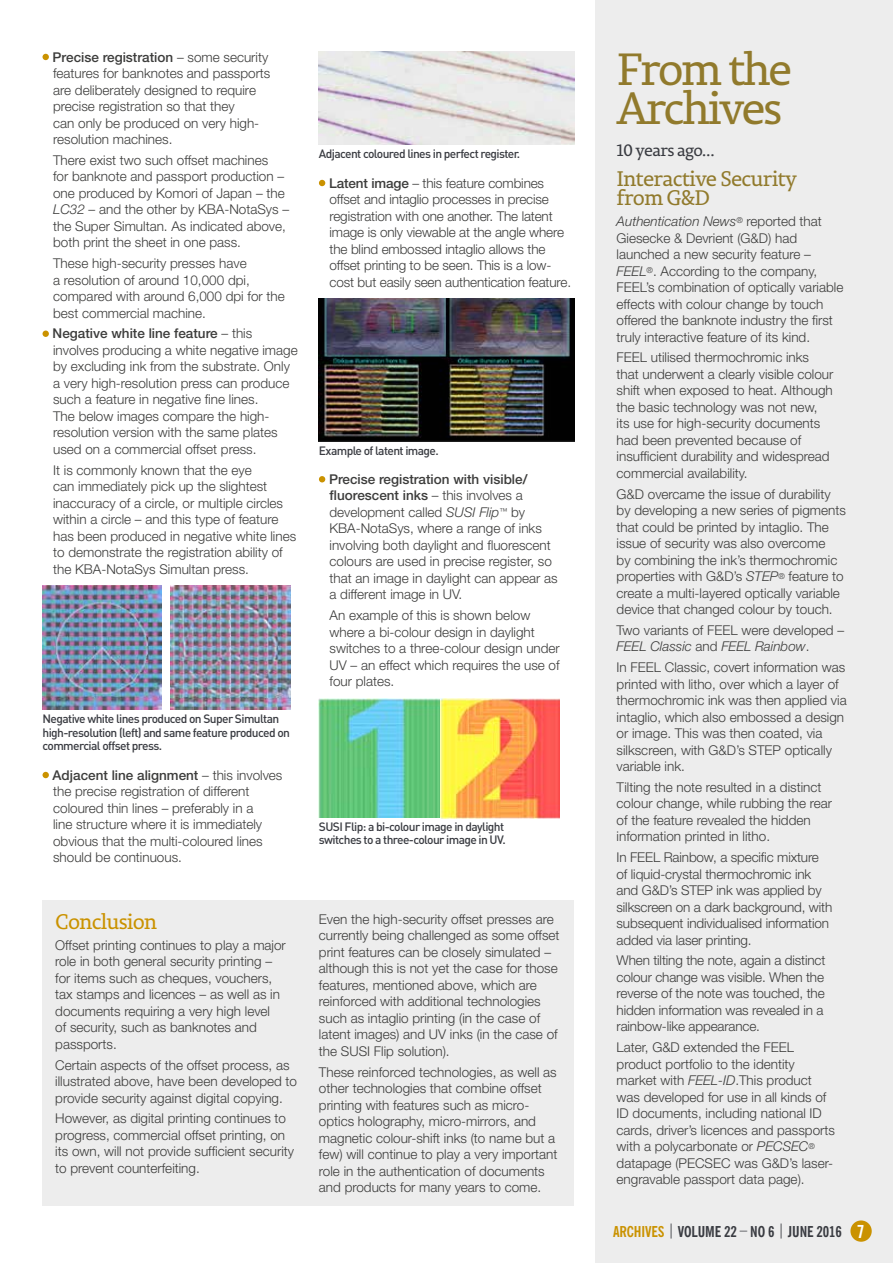
<style>
.page{position:relative;width:893px;height:1263px;background:#fff}
.page>*{position:absolute;margin:0;border:0;box-sizing:border-box;transform-origin:0 0}
.t1{font:45px/39px "Permian Slab Serif Typeface";letter-spacing:-.065em;color:#917a2c}
.t2{font:21px/19.5px "Permian Slab Serif Typeface";letter-spacing:-.04em;color:#917a2c}
.t3{font:21px "Permian Slab Serif Typeface";letter-spacing:-.045em;color:#ca9200}
.t4{font:16.5px "Permian Slab Serif Typeface";letter-spacing:-.04em;color:#393b41}
.t5{font:700 condensed 15px "News Gothic BT";letter-spacing:-.01em;color:#393b41}
.t6{font:300 13.5px/16.5px "Helvetica Neue";color:#3c3c3b}
.t7{font:500 12px/13.5px "DIN";letter-spacing:-.05em;color:#393b41}
.s1{font-weight:500}
.s2{font-style:italic}
.s3{color:#ca9200}
.s4{font-weight:400}
.s5{font-size:18px;color:#fff}
</style>
<div class="page">
<div style="left:595px;top:0;width:298px;height:1263px;background:#ededed"></div>
<div style="left:850px;top:1220px;width:22px;height:22px;background:#ca9200;border-radius:50%"></div>
<div style="left:43px;top:900px;width:531px;height:305px;background:#ededed"></div>
<svg style="left:43px;top:54px;width:6px;height:6px"></svg>
<svg style="left:43px;top:331px;width:6px;height:6px"></svg>
<img style="left:43px;top:586px;width:119px;height:124px">
<img style="left:171px;top:586px;width:119px;height:124px">
<svg style="left:43px;top:772px;width:6px;height:6px"></svg>
<img style="left:319px;top:51px;width:255px;height:94px">
<svg style="left:319px;top:180px;width:6px;height:6px"></svg>
<img style="left:319px;top:299px;width:255px;height:142px">
<svg style="left:319px;top:476px;width:6px;height:6px"></svg>
<img style="left:319px;top:698px;width:241px;height:120px">
<p class="t6" style="left:53px;top:48px;width:219px"><span class="s1">Precise registration</span> – some security features for banknotes and passports are deliberately designed to require precise registration so that they<br>can only be produced on very high&shy;resolution machines.</p>
<p class="t6" style="left:53px;top:152px;width:237px">There exist two such offset machines<br>for banknote and passport production – one produced by Komori of Japan – the <span class="s2">LC32</span> – and the other by KBA-NotaSys – the Super Simultan. As indicated above, both print the sheet in one pass.</p>
<p class="t6" style="left:53px;top:255px;width:233px">These high-security presses have<br>a resolution of around 10,000 dpi, compared with around 6,000 dpi for the best commercial machine.</p>
<p class="t6" style="left:53px;top:325px;width:247px"><span class="s1">Negative white line feature</span> – this involves producing a white negative image by excluding ink from the substrate. Only a very high-resolution press can produce such a feature in negative fine lines.<br>The below images compare the high&shy;resolution version with the same plates used on a commercial offset press.</p>
<p class="t6" style="left:53px;top:461px;width:245px">It is commonly known that the eye<br>can immediately pick up the slightest inaccuracy of a circle, or multiple circles within a circle – and this type of feature has been produced in negative white lines to demonstrate the registration ability of the KBA-NotaSys Simultan press.</p>
<p class="t7" style="left:43px;top:712px;width:249px">Negative white lines produced on Super Simultan high-resolution (left) and same feature produced on commercial offset press.</p>
<p class="t6" style="left:53px;top:766px;width:231px"><span class="s1">Adjacent line alignment</span> – this involves the precise registration of different coloured thin lines – preferably in a<br>line structure where it is immediately obvious that the multi-coloured lines should be continuous.</p>
<h2 class="t3" style="left:55px;top:905px;width:104px">Conclusion</h2>
<p class="t6" style="left:55px;top:936px;width:232px">Offset printing continues to play a major role in both general security printing – for items such as cheques, vouchers, tax stamps and licences – as well as in documents requiring a very high level<br>of security, such as banknotes and passports.</p>
<p class="t6" style="left:55px;top:1056px;width:243px">Certain aspects of the offset process, as illustrated above, have been developed to provide security against digital copying.</p>
<p class="t6" style="left:55px;top:1110px;width:240px">However, as digital printing continues to progress, commercial offset printing, on its own, will not provide sufficient security to prevent counterfeiting.</p>
<p class="t7" style="left:319px;top:147px;width:203px">Adjacent coloured lines in perfect register.</p>
<p class="t6" style="left:329px;top:174px;width:244px"><span class="s1">Latent image</span> – this feature combines offset and intaglio processes in precise registration with one another. The latent image is only viewable at the angle where the blind embossed intaglio allows the offset printing to be seen. This is a low&shy;cost but easily seen authentication feature.</p>
<p class="t7" style="left:319px;top:443px;width:121px">Example of latent image.</p>
<p class="t6" style="left:329px;top:471px;width:230px"><span class="s1">Precise registration with visible/ fluorescent inks</span> – this involves a development called <span class="s2">SUSI Flip</span><sup>™</sup> by KBA-NotaSys, where a range of inks involving both daylight and fluorescent colours are used in precise register, so that an image in daylight can appear as a different image in UV.</p>
<p class="t6" style="left:330px;top:607px;width:232px">An example of this is shown below where a bi-colour design in daylight switches to a three-colour design under<br>UV – an effect which requires the use of four plates.</p>
<p class="t7" style="left:319px;top:819px;width:188px">SUSI Flip: a bi-colour image in daylight switches to a three-colour image in UV.</p>
<p class="t6" style="left:319px;top:910px;width:242px">Even the high-security offset presses are currently being challenged as some offset print features can be closely simulated – although this is not yet the case for those features, mentioned above, which are reinforced with additional technologies such as intaglio printing (in the case of latent images) and UV inks (in the case of the SUSI Flip solution).</p>
<p class="t6" style="left:319px;top:1063px;width:240px">These reinforced technologies, as well as other technologies that combine offset printing with features such as micro&shy;optics holography, micro-mirrors, and magnetic colour-shift inks (to name but a few) will continue to play a very important role in the authentication of documents and products for many years to come.</p>
<h1 class="t1" style="left:617px;top:48px;width:177px">From the<br>Archives</h1>
<p class="t4" style="left:617px;top:137px;width:100px">10 years ago…</p>
<h2 class="t2" style="left:617px;top:168px;width:182px">Interactive Security from G&amp;D</h2>
<p class="t6" style="left:617px;top:213px;width:228px"><span class="s2">Authentication News</span><sup>®</sup> reported that Giesecke &amp; Devrient (G&amp;D) had launched a new security feature – <span class="s2">FEEL</span><sup>®</sup>. According to the company, FEEL’s combination of optically variable effects with colour change by touch offered the banknote industry the first truly interactive feature of its kind.</p>
<p class="t6" style="left:617px;top:349px;width:218px">FEEL utilised thermochromic inks that underwent a clearly visible colour shift when exposed to heat. Although the basic technology was not new, its use for high-security documents had been prevented because of insufficient durability and widespread commercial availability.</p>
<p class="t6" style="left:617px;top:485px;width:231px">G&amp;D overcame the issue of durability by developing a new series of pigments that could be printed by intaglio. The issue of security was also overcome<br>by combining the ink’s thermochromic properties with G&amp;D’s <span class="s2">STEP</span><sup>®</sup> feature to create a multi-layered optically variable device that changed colour by touch.</p>
<p class="t6" style="left:617px;top:622px;width:229px">Two variants of FEEL were developed –<br><span class="s2">FEEL Classic</span> and <span class="s2">FEEL Rainbow</span>.</p>
<p class="t6" style="left:617px;top:659px;width:232px">In FEEL Classic, covert information was printed with litho, over which a layer of thermochromic ink was then applied via intaglio, which also embossed a design or image. This was then coated, via silkscreen, with G&amp;D’s STEP optically variable ink.</p>
<p class="t6" style="left:617px;top:779px;width:217px">Tilting the note resulted in a distinct colour change, while rubbing the rear of the feature revealed the hidden information printed in litho.</p>
<p class="t6" style="left:617px;top:849px;width:217px">In FEEL Rainbow, a specific mixture of liquid-crystal thermochromic ink and G&amp;D’s STEP ink was applied by silkscreen on a dark background, with subsequent individualised information added via laser printing.</p>
<p class="t6" style="left:617px;top:952px;width:210px">When tilting the note, again a distinct colour change was visible. When the reverse of the note was touched, the hidden information was revealed in a rainbow-like appearance.</p>
<p class="t6" style="left:617px;top:1039px;width:220px">Later, G&amp;D extended the FEEL product portfolio to the identity market with <span class="s2">FEEL-ID</span>.This product was developed for use in all kinds of ID documents, including national ID cards, driver’s licences and passports with a polycarbonate or <span class="s2">PECSEC</span><sup>® </sup>datapage (PECSEC was G&amp;D’s laser&shy;engravable passport data page).</p>
<p class="t5" style="left:613px;top:1222px;width:253px"><span class="s3">ARCHIVES</span> <span class="s4">|</span> VOLUME 22 <span class="s4">–</span> NO 6 <span class="s4">|</span> JUNE 2016 <span class="s5">7</span></p>
</div>
